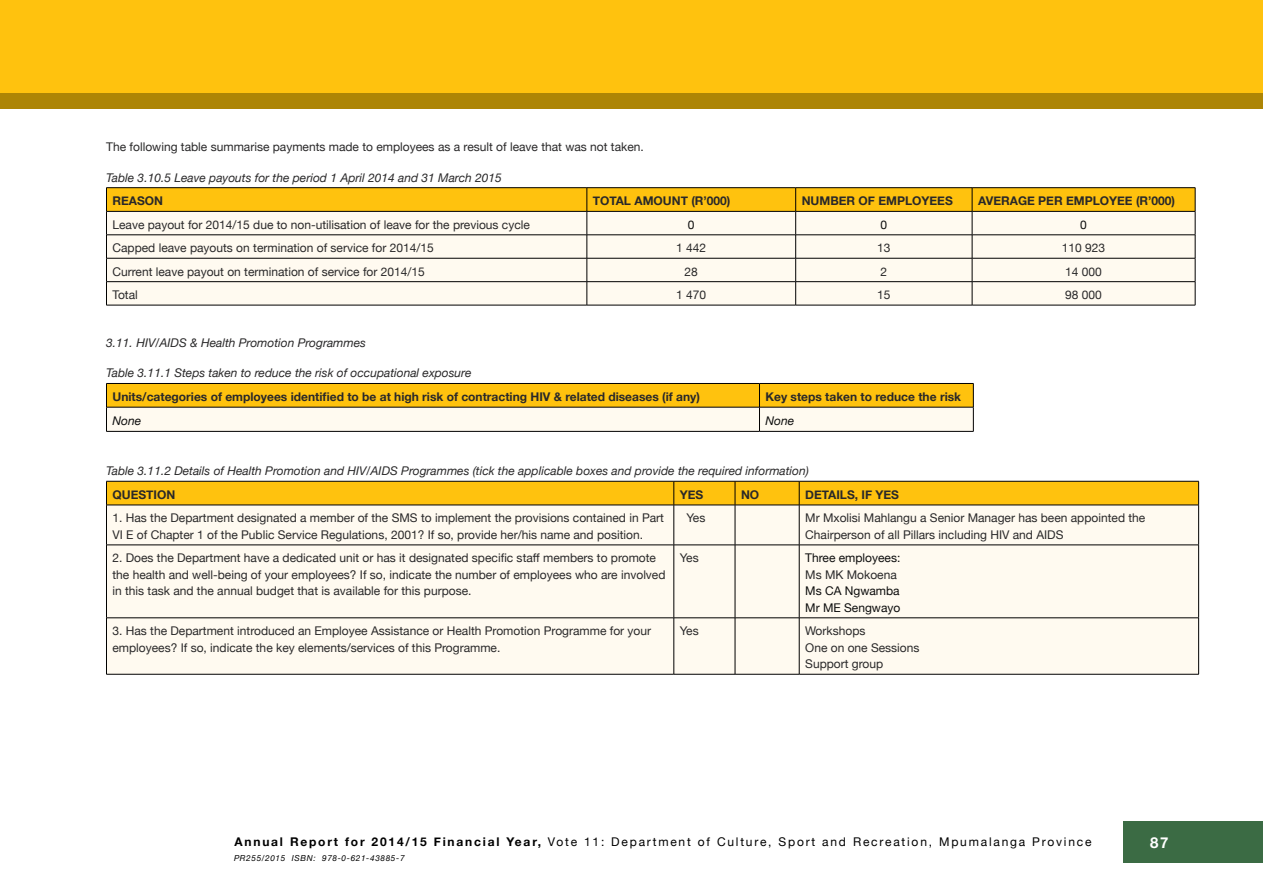
<style>
.page{position:relative;width:1263px;height:893px;background:#fff}
.page>*{position:absolute;margin:0;border:0;box-sizing:border-box;transform-origin:0 0}
.t1{font:700 15px "Helvetica Neue";color:#fff}
.t2{font:12px/16.5px "Helvetica Neue";color:#292829}
.t3{font:italic 12px "Helvetica Neue";color:#292829}
.t4{font:700 12px "Helvetica Neue";color:#292829}
.t5{font:12px "Helvetica Neue";letter-spacing:.15em;color:#000}
.t6{font:12px/16.5px "Helvetica Neue";color:#0d0d0d}
.t7{font:italic 12px "Helvetica Neue";color:#0d0d0d}
.t8{font:italic 8.25px "Helvetica Neue";letter-spacing:.075em;color:#000}
.s1{font-weight:700}
</style>
<div class="page">
<div style="left:1123px;top:821px;width:140px;height:42px;background:#3b6b44"></div>
<div style="left:0;top:0;width:1263px;height:94px;background:#ffc20e"></div>
<div style="left:0;top:94px;width:1263px;height:15px;background:#ad8505"></div>
<hr style="left:106px;top:187px;width:481px;height:1px;background:#000">
<hr style="left:587px;top:187px;width:209px;height:1px;background:#000">
<hr style="left:796px;top:187px;width:176px;height:1px;background:#000">
<hr style="left:972px;top:187px;width:223px;height:1px;background:#000">
<svg style="left:106px;top:188px;width:1090px;height:117px"></svg>
<hr style="left:106px;top:305px;width:481px;height:1px;background:#000">
<hr style="left:587px;top:305px;width:209px;height:1px;background:#000">
<hr style="left:796px;top:305px;width:176px;height:1px;background:#000">
<hr style="left:972px;top:305px;width:223px;height:1px;background:#000">
<svg style="left:106px;top:383px;width:868px;height:48px"></svg>
<hr style="left:106px;top:431px;width:653px;height:1px;background:#000">
<hr style="left:759px;top:431px;width:214px;height:1px;background:#000">
<div style="left:107px;top:506px;width:1091px;height:168px;background:#fffaf0"></div>
<svg style="left:106px;top:481px;width:1093px;height:24px"></svg>
<hr style="left:106px;top:505px;width:568px;height:1px;background:#000">
<hr style="left:674px;top:505px;width:61px;height:1px;background:#000">
<hr style="left:735px;top:505px;width:64px;height:1px;background:#000">
<hr style="left:799px;top:505px;width:400px;height:1px;background:#000">
<hr style="left:106px;top:505px;width:1px;height:40px;background:#000">
<hr style="left:673px;top:505px;width:1px;height:40px;background:#000">
<hr style="left:735px;top:505px;width:1px;height:40px;background:#000">
<hr style="left:799px;top:505px;width:1px;height:40px;background:#000">
<hr style="left:1198px;top:505px;width:1px;height:40px;background:#000">
<hr style="left:106px;top:545px;width:568px;height:1px;background:#000">
<hr style="left:106px;top:545px;width:1px;height:73px;background:#000">
<hr style="left:674px;top:545px;width:61px;height:1px;background:#000">
<hr style="left:673px;top:545px;width:1px;height:73px;background:#000">
<hr style="left:735px;top:545px;width:64px;height:1px;background:#000">
<hr style="left:735px;top:545px;width:1px;height:73px;background:#000">
<hr style="left:799px;top:545px;width:400px;height:1px;background:#000">
<hr style="left:799px;top:545px;width:1px;height:73px;background:#000">
<hr style="left:1198px;top:545px;width:1px;height:73px;background:#000">
<hr style="left:106px;top:618px;width:568px;height:1px;background:#000">
<hr style="left:106px;top:618px;width:1px;height:56px;background:#000">
<hr style="left:674px;top:618px;width:61px;height:1px;background:#000">
<hr style="left:673px;top:618px;width:1px;height:56px;background:#000">
<hr style="left:735px;top:618px;width:64px;height:1px;background:#000">
<hr style="left:735px;top:618px;width:1px;height:56px;background:#000">
<hr style="left:799px;top:618px;width:400px;height:1px;background:#000">
<hr style="left:799px;top:618px;width:1px;height:56px;background:#000">
<hr style="left:1198px;top:618px;width:1px;height:56px;background:#000">
<hr style="left:106px;top:674px;width:568px;height:1px;background:#000">
<hr style="left:674px;top:674px;width:61px;height:1px;background:#000">
<hr style="left:735px;top:674px;width:64px;height:1px;background:#000">
<hr style="left:799px;top:674px;width:400px;height:1px;background:#000">
<p class="t2" style="left:106px;top:138px;width:539px">The following table summarise payments made to employees as a result of leave that was not taken.</p>
<p class="t3" style="left:106px;top:167px;width:397px">Table 3.10.5 Leave payouts for the period 1 April 2014 and 31 March 2015</p>
<p class="t4" style="left:112px;top:190px;width:52px">REASON</p>
<p class="t4" style="left:593px;top:190px;width:139px">TOTAL AMOUNT (R’000)</p>
<p class="t4" style="left:802px;top:190px;width:153px">NUMBER OF EMPLOYEES</p>
<p class="t4" style="left:978px;top:190px;width:199px">AVERAGE PER EMPLOYEE (R’000)</p>
<p class="t2" style="left:112px;top:215px;width:419px">Leave payout for 2014/15 due to non-utilisation of leave for the previous cycle</p>
<p class="t6" style="left:688px;top:215px;width:8px">0</p>
<p class="t6" style="left:880px;top:215px;width:8px">0</p>
<p class="t6" style="left:1080px;top:215px;width:8px">0</p>
<p class="t2" style="left:112px;top:239px;width:323px">Capped leave payouts on termination of service for 2014/15</p>
<p class="t2" style="left:676px;top:239px;width:32px">1 442</p>
<p class="t2" style="left:877px;top:239px;width:15px">13</p>
<p class="t2" style="left:1062px;top:239px;width:45px">110 923</p>
<p class="t2" style="left:112px;top:262px;width:314px">Current leave payout on termination of service for 2014/15</p>
<p class="t2" style="left:685px;top:262px;width:15px">28</p>
<p class="t2" style="left:880px;top:262px;width:8px">2</p>
<p class="t2" style="left:1065px;top:262px;width:38px">14 000</p>
<p class="t2" style="left:112px;top:286px;width:27px">Total</p>
<p class="t2" style="left:676px;top:286px;width:32px">1 470</p>
<p class="t2" style="left:877px;top:286px;width:15px">15</p>
<p class="t2" style="left:1065px;top:286px;width:38px">98 000</p>
<p class="t3" style="left:106px;top:333px;width:261px">3.11. HIV/AIDS &amp; Health Promotion Programmes</p>
<p class="t3" style="left:106px;top:363px;width:367px">Table 3.11.1 Steps taken to reduce the risk of occupational exposure</p>
<p class="t4" style="left:112px;top:386px;width:589px">Units/categories of employees identified to be at high risk of contracting HIV &amp; related diseases (if any)</p>
<p class="t4" style="left:765px;top:386px;width:197px">Key steps taken to reduce the risk</p>
<p class="t7" style="left:112px;top:410px;width:30px">None</p>
<p class="t7" style="left:765px;top:410px;width:30px">None</p>
<p class="t3" style="left:106px;top:461px;width:704px">Table 3.11.2 Details of Health Promotion and HIV/AIDS Programmes (tick the applicable boxes and provide the required information)</p>
<p class="t4" style="left:112px;top:484px;width:64px">QUESTION</p>
<p class="t4" style="left:680px;top:484px;width:25px">YES</p>
<p class="t4" style="left:741px;top:484px;width:20px">NO</p>
<p class="t4" style="left:805px;top:484px;width:95px">DETAILS, IF YES</p>
<p class="t2" style="left:112px;top:509px;width:553px">1. Has the Department designated a member of the SMS to implement the provisions contained in Part<br>VI E of Chapter 1 of the Public Service Regulations, 2001? If so, provide her/his name and position.</p>
<p class="t2" style="left:686px;top:509px;width:20px">Yes</p>
<p class="t2" style="left:805px;top:509px;width:342px">Mr Mxolisi Mahlangu a Senior Manager has been appointed the<br>Chairperson of all Pillars including HIV and AIDS</p>
<p class="t2" style="left:112px;top:549px;width:554px">2. Does the Department have a dedicated unit or has it designated specific staff members to promote the health and well-being of your employees? If so, indicate the number of employees who are involved in this task and the annual budget that is available for this purpose.</p>
<p class="t2" style="left:680px;top:549px;width:20px">Yes</p>
<p class="t6" style="left:805px;top:549px;width:97px">Three employees:</p>
<p class="t2" style="left:805px;top:565px;width:93px">Ms MK Mokoena</p>
<p class="t6" style="left:805px;top:582px;width:97px">Ms CA Ngwamba<br>Mr ME Sengwayo</p>
<p class="t2" style="left:112px;top:622px;width:540px">3. Has the Department introduced an Employee Assistance or Health Promotion Programme for your employees? If so, indicate the key elements/services of this Programme.</p>
<p class="t2" style="left:680px;top:622px;width:20px">Yes</p>
<p class="t2" style="left:805px;top:622px;width:116px">Workshops<br>One on one Sessions<br>Support group</p>
<p class="t5" style="left:235px;top:831px;width:858px"><span class="s1">Annual Report for 2014/15 Financial Year,</span> Vote 11: Department of Culture, Sport and Recreation, Mpumalanga Province</p>
<p class="t1" style="left:1150px;top:829px;width:20px">87</p>
<p class="t8" style="left:234px;top:851px;width:172px">PR255/2015 ISBN: 978-0-621-43885-7</p>
</div>
